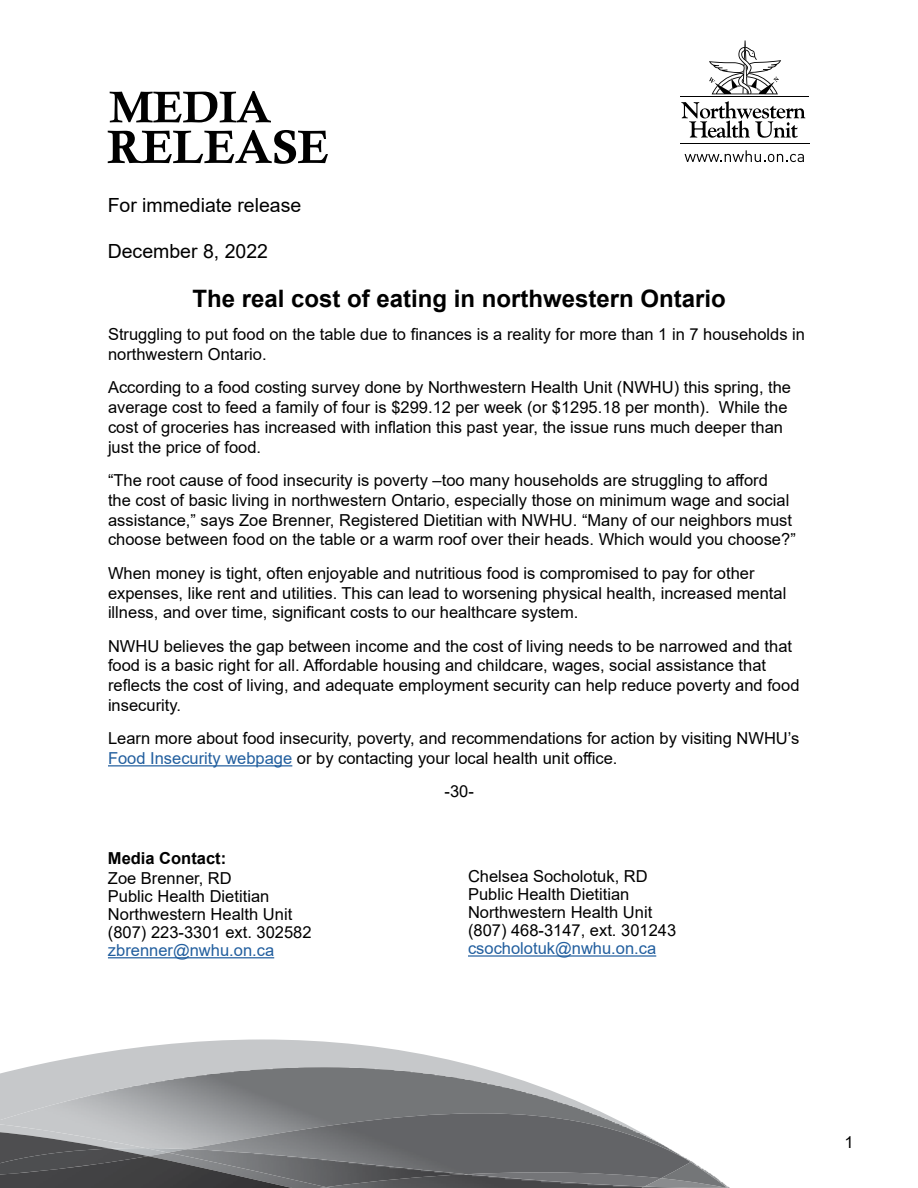
<style>
.page{position:relative;width:918px;height:1188px;background:#fff}
.page>*{position:absolute;margin:0;border:0;box-sizing:border-box;transform-origin:0 0}
.t1{font:700 24px "Arial";color:#000}
.t2{font:19.5px "Arial";color:#000}
.p_-_media_contact{font:16.5px/19.8px "Arial";color:#000}
.p_-_media_contact-2{font:16.5px "Arial";color:#215e9e}
.p_-_media_contact-3{font:700 16.5px "Arial";color:#000}
.s1{color:#215e9e}
</style>
<div class="page">
<svg style="left:28px;top:1040px;width:450px;height:27px;fill:#c6c8ca"></svg>
<img style="left:0;top:1067px;width:603px;height:62px">
<img style="left:661px;top:1162px;width:66px;height:25px">
<svg style="left:0;top:1129px;width:188px;height:27px;background:#949597"></svg>
<img style="left:644px;top:1178px;width:17px;height:9px">
<img style="left:188px;top:1113px;width:503px;height:65px">
<img style="left:0;top:1156px;width:303px;height:32px">
<img style="left:0;top:1160px;width:125px;height:17px">
<img style="left:326px;top:1174px;width:318px;height:14px">
<img style="left:168px;top:1149px;width:299px;height:38px">
<hr style="left:680px;top:144px;width:130px;height:1px;background:#000">
<svg style="left:685px;top:150px;width:119px;height:12px"></svg>
<svg style="left:681px;top:101px;width:124px;height:37px"></svg>
<hr style="left:680px;top:97px;width:129px;height:1px;background:#000">
<svg style="left:709px;top:41px;width:72px;height:54px"></svg>
<svg style="left:110px;top:91px;width:161px;height:31px"></svg>
<svg style="left:108px;top:130px;width:220px;height:34px"></svg>
<hr style="left:108px;top:765px;width:184px;height:1px;background:#215e9e">
<hr style="left:108px;top:957px;width:166px;height:1px;background:#215e9e">
<hr style="left:468px;top:955px;width:188px;height:2px;background:#215e9e">
<p class="t2" style="left:108px;top:192px;width:195px">For immediate release</p>
<p class="t2" style="left:108px;top:238px;width:162px">December 8, 2022</p>
<p class="t1" style="left:192px;top:282px;width:535px">The real cost of eating in northwestern Ontario</p>
<p class="p_-_media_contact" style="left:108px;top:324px;width:699px">Struggling to put food on the table due to finances is a reality for more than 1 in 7 households in northwestern Ontario.</p>
<p class="p_-_media_contact" style="left:108px;top:378px;width:685px">According to a food costing survey done by Northwestern Health Unit (NWHU) this spring, the average cost to feed a family of four is $299.12 per week (or $1295.18 per month). While the cost of groceries has increased with inflation this past year, the issue runs much deeper than just the price of food.</p>
<p class="p_-_media_contact" style="left:108px;top:470px;width:689px">“The root cause of food insecurity is poverty –too many households are struggling to afford<br>the cost of basic living in northwestern Ontario, especially those on minimum wage and social assistance,” says Zoe Brenner, Registered Dietitian with NWHU. “Many of our neighbors must choose between food on the table or a warm roof over their heads. Which would you choose?”</p>
<p class="p_-_media_contact" style="left:108px;top:563px;width:680px">When money is tight, often enjoyable and nutritious food is compromised to pay for other expenses, like rent and utilities. This can lead to worsening physical health, increased mental illness, and over time, significant costs to our healthcare system.</p>
<p class="p_-_media_contact" style="left:108px;top:636px;width:693px">NWHU believes the gap between income and the cost of living needs to be narrowed and that food is a basic right for all. Affordable housing and childcare, wages, social assistance that reflects the cost of living, and adequate employment security can help reduce poverty and food insecurity.</p>
<p class="p_-_media_contact" style="left:108px;top:729px;width:693px">Learn more about food insecurity, poverty, and recommendations for action by visiting NWHU’s<br><span class="s1">Food Insecurity webpage</span> or by contacting your local health unit office.</p>
<p class="p_-_media_contact" style="left:445px;top:782px;width:31px">-30-</p>
<p class="p_-_media_contact-3" style="left:108px;top:847px;width:120px">Media Contact:</p>
<p class="p_-_media_contact" style="left:108px;top:868px;width:125px">Zoe Brenner, RD</p>
<p class="p_-_media_contact" style="left:108px;top:886px;width:163px">Public Health Dietitian</p>
<p class="p_-_media_contact" style="left:108px;top:904px;width:186px">Northwestern Health Unit</p>
<p class="p_-_media_contact" style="left:108px;top:922px;width:205px">(807) 223-3301 ext. 302582</p>
<p class="p_-_media_contact-2" style="left:108px;top:939px;width:168px">zbrenner@nwhu.on.ca</p>
<p class="p_-_media_contact" style="left:468px;top:866px;width:181px">Chelsea Socholotuk, RD</p>
<p class="p_-_media_contact" style="left:468px;top:884px;width:163px">Public Health Dietitian</p>
<p class="p_-_media_contact" style="left:468px;top:902px;width:186px">Northwestern Health Unit</p>
<p class="p_-_media_contact" style="left:468px;top:920px;width:210px">(807) 468-3147, ext. 301243</p>
<p class="p_-_media_contact-2" style="left:468px;top:937px;width:190px">csocholotuk@nwhu.on.ca</p>
<p class="p_-_media_contact" style="left:844px;top:1132px;width:11px">1</p>
</div>
